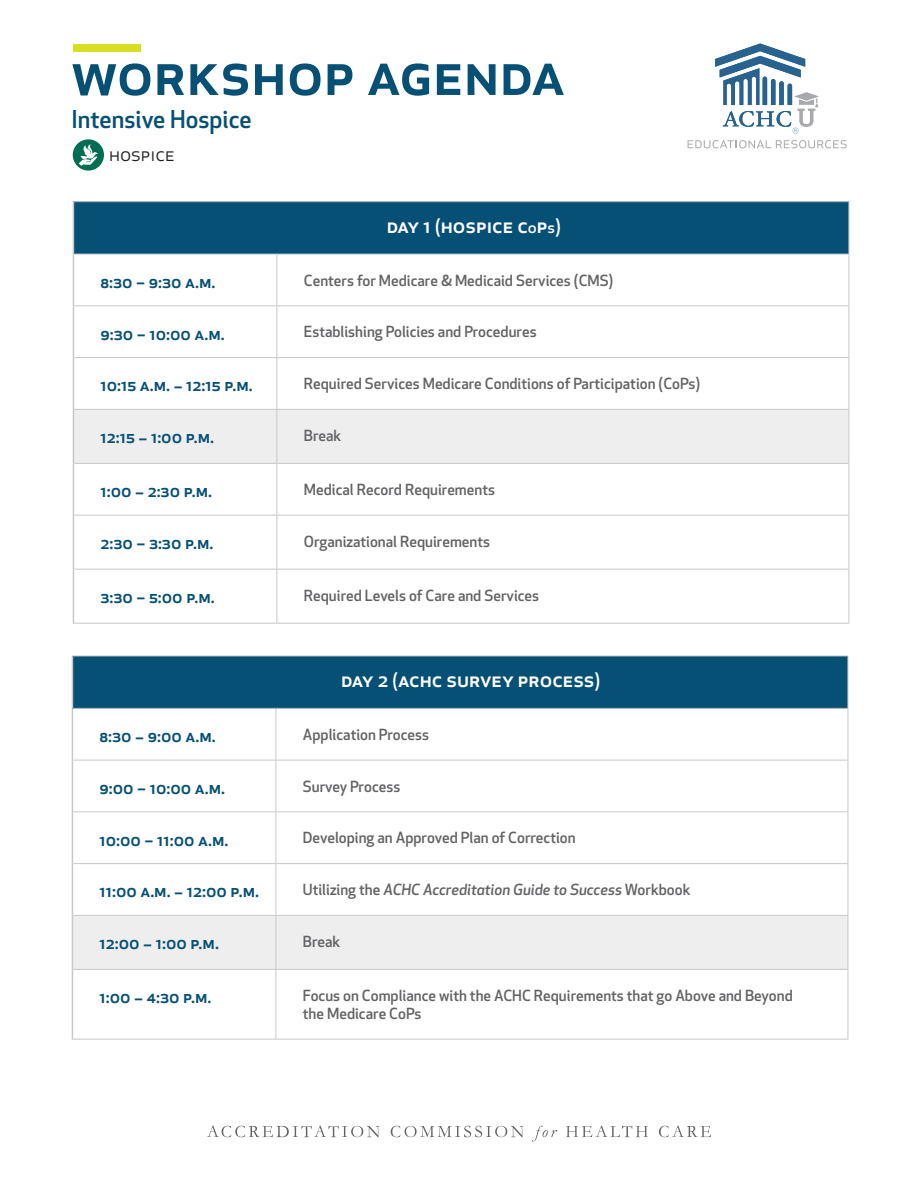
<style>
.page{position:relative;width:918px;height:1188px;background:#fff}
.page>*{position:absolute;margin:0;border:0;box-sizing:border-box;transform-origin:0 0}
.t1{font:500 61.5px "Apex New";color:#065075}
.t2{font:500 24px "Apex New";color:#065075}
.t3{font:500 21px "Apex New";color:#fff}
.t4{font:19.35px "Apex New";color:#231f20}
.t5{font:500 18px "Apex New";color:#065075}
.t6{font:500 15px/18px "Apex New";color:#636366}
.t7{font:italic 500 15px "Apex New";color:#636366}
.s1{font-size:18px}
.s2{font-size:15px}
.s3{font-style:normal}
</style>
<div class="page">
<div style="left:73px;top:202px;width:776px;height:52px;background:#065075"></div>
<div style="left:74px;top:410px;width:775px;height:53px;background:#eeeeef"></div>
<hr style="left:73px;top:202px;width:1px;height:52px;background:#c7c8ca">
<hr style="left:73px;top:254px;width:1px;height:52px;background:#c7c8ca">
<hr style="left:73px;top:306px;width:1px;height:52px;background:#c7c8ca">
<hr style="left:73px;top:358px;width:1px;height:51px;background:#c7c8ca">
<hr style="left:73px;top:409px;width:1px;height:54px;background:#c7c8ca">
<hr style="left:73px;top:463px;width:1px;height:52px;background:#c7c8ca">
<hr style="left:73px;top:515px;width:1px;height:54px;background:#c7c8ca">
<hr style="left:73px;top:569px;width:1px;height:54px;background:#c7c8ca">
<hr style="left:73px;top:201px;width:204px;height:1px;background:#c7c8ca">
<hr style="left:277px;top:201px;width:572px;height:1px;background:#c7c8ca">
<hr style="left:849px;top:202px;width:1px;height:52px;background:#c7c8ca">
<hr style="left:74px;top:254px;width:203px;height:1px;background:#c7c8ca">
<hr style="left:277px;top:254px;width:572px;height:1px;background:#c7c8ca">
<hr style="left:277px;top:254px;width:1px;height:51px;background:#c7c8ca">
<hr style="left:849px;top:254px;width:1px;height:51px;background:#c7c8ca">
<hr style="left:74px;top:305px;width:203px;height:1px;background:#c7c8ca">
<hr style="left:277px;top:305px;width:572px;height:1px;background:#c7c8ca">
<hr style="left:277px;top:306px;width:1px;height:51px;background:#c7c8ca">
<hr style="left:849px;top:306px;width:1px;height:51px;background:#c7c8ca">
<hr style="left:74px;top:357px;width:203px;height:1px;background:#c7c8ca">
<hr style="left:277px;top:357px;width:572px;height:1px;background:#c7c8ca">
<hr style="left:277px;top:358px;width:1px;height:51px;background:#c7c8ca">
<hr style="left:849px;top:358px;width:1px;height:51px;background:#c7c8ca">
<hr style="left:74px;top:409px;width:203px;height:1px;background:#c7c8ca">
<hr style="left:277px;top:409px;width:572px;height:1px;background:#c7c8ca">
<hr style="left:277px;top:410px;width:1px;height:53px;background:#c7c8ca">
<hr style="left:849px;top:410px;width:1px;height:53px;background:#c7c8ca">
<hr style="left:74px;top:463px;width:203px;height:1px;background:#c7c8ca">
<hr style="left:277px;top:463px;width:572px;height:1px;background:#c7c8ca">
<hr style="left:277px;top:464px;width:1px;height:51px;background:#c7c8ca">
<hr style="left:849px;top:464px;width:1px;height:51px;background:#c7c8ca">
<hr style="left:74px;top:515px;width:203px;height:1px;background:#c7c8ca">
<hr style="left:277px;top:515px;width:572px;height:1px;background:#c7c8ca">
<hr style="left:277px;top:516px;width:1px;height:53px;background:#c7c8ca">
<hr style="left:849px;top:516px;width:1px;height:53px;background:#c7c8ca">
<hr style="left:74px;top:569px;width:203px;height:1px;background:#c7c8ca">
<hr style="left:277px;top:569px;width:572px;height:1px;background:#c7c8ca">
<hr style="left:277px;top:570px;width:1px;height:53px;background:#c7c8ca">
<hr style="left:849px;top:570px;width:1px;height:53px;background:#c7c8ca">
<hr style="left:73px;top:623px;width:204px;height:1px;background:#c7c8ca">
<hr style="left:277px;top:623px;width:572px;height:1px;background:#c7c8ca">
<svg style="left:715px;top:44px;width:104px;height:90px"></svg>
<svg style="left:688px;top:140px;width:159px;height:8px"></svg>
<svg style="left:207px;top:1125px;width:173px;height:12px"></svg>
<svg style="left:391px;top:1126px;width:133px;height:11px"></svg>
<svg style="left:532px;top:1126px;width:25px;height:16px"></svg>
<svg style="left:566px;top:1125px;width:82px;height:12px"></svg>
<svg style="left:659px;top:1125px;width:52px;height:12px"></svg>
<div style="left:73px;top:45px;width:68px;height:7px;background:#d6df21"></div>
<div style="left:72px;top:656px;width:776px;height:52px;background:#065075"></div>
<div style="left:73px;top:916px;width:775px;height:53px;background:#eeeeef"></div>
<hr style="left:72px;top:656px;width:1px;height:52px;background:#c7c8ca">
<hr style="left:72px;top:708px;width:1px;height:52px;background:#c7c8ca">
<hr style="left:72px;top:760px;width:1px;height:52px;background:#c7c8ca">
<hr style="left:72px;top:812px;width:1px;height:52px;background:#c7c8ca">
<hr style="left:72px;top:864px;width:1px;height:51px;background:#c7c8ca">
<hr style="left:72px;top:915px;width:1px;height:54px;background:#c7c8ca">
<hr style="left:72px;top:969px;width:1px;height:70px;background:#c7c8ca">
<hr style="left:72px;top:656px;width:204px;height:1px;background:#c7c8ca">
<hr style="left:276px;top:656px;width:572px;height:1px;background:#c7c8ca">
<hr style="left:848px;top:656px;width:1px;height:52px;background:#c7c8ca">
<hr style="left:73px;top:708px;width:203px;height:1px;background:#c7c8ca">
<hr style="left:276px;top:708px;width:572px;height:1px;background:#c7c8ca">
<hr style="left:276px;top:709px;width:1px;height:51px;background:#c7c8ca">
<hr style="left:848px;top:709px;width:1px;height:51px;background:#c7c8ca">
<hr style="left:73px;top:760px;width:203px;height:1px;background:#c7c8ca">
<hr style="left:276px;top:760px;width:572px;height:1px;background:#c7c8ca">
<hr style="left:276px;top:760px;width:1px;height:51px;background:#c7c8ca">
<hr style="left:848px;top:760px;width:1px;height:51px;background:#c7c8ca">
<hr style="left:73px;top:811px;width:203px;height:1px;background:#c7c8ca">
<hr style="left:276px;top:811px;width:572px;height:1px;background:#c7c8ca">
<hr style="left:276px;top:812px;width:1px;height:51px;background:#c7c8ca">
<hr style="left:848px;top:812px;width:1px;height:51px;background:#c7c8ca">
<hr style="left:73px;top:863px;width:203px;height:1px;background:#c7c8ca">
<hr style="left:276px;top:863px;width:572px;height:1px;background:#c7c8ca">
<hr style="left:276px;top:864px;width:1px;height:51px;background:#c7c8ca">
<hr style="left:848px;top:864px;width:1px;height:51px;background:#c7c8ca">
<hr style="left:73px;top:915px;width:203px;height:1px;background:#c7c8ca">
<hr style="left:276px;top:915px;width:572px;height:1px;background:#c7c8ca">
<hr style="left:276px;top:916px;width:1px;height:53px;background:#c7c8ca">
<hr style="left:848px;top:916px;width:1px;height:53px;background:#c7c8ca">
<hr style="left:73px;top:969px;width:203px;height:1px;background:#c7c8ca">
<hr style="left:276px;top:969px;width:572px;height:1px;background:#c7c8ca">
<hr style="left:276px;top:970px;width:1px;height:69px;background:#c7c8ca">
<hr style="left:848px;top:970px;width:1px;height:69px;background:#c7c8ca">
<hr style="left:72px;top:1039px;width:204px;height:1px;background:#c7c8ca">
<hr style="left:276px;top:1039px;width:572px;height:1px;background:#c7c8ca">
<div style="left:73px;top:139px;width:31px;height:32px;background:#006e51;border-radius:50%"></div>
<svg style="left:79px;top:144px;width:19px;height:22px"></svg>
<p class="t1" style="left:71px;top:31px;width:495px">workshop agenda</p>
<p class="t2" style="left:71px;top:103px;width:182px">Intensive Hospice</p>
<p class="t4" style="left:109px;top:142px;width:67px">hospice</p>
<p class="t3" style="left:387px;top:211px;width:176px">day 1 <span class="s1">(</span>hospice c<span class="s2">o</span>p<span class="s2">s</span><span class="s1">)</span></p>
<p class="t5" style="left:100px;top:269px;width:116px">8:30 – 9:30 a.m.</p>
<p class="t6" style="left:304px;top:271px;width:311px">Centers for Medicare &amp; Medicaid Services (CMS)</p>
<p class="t5" style="left:100px;top:321px;width:126px">9:30 – 10:00 a.m.</p>
<p class="t6" style="left:304px;top:323px;width:234px">Establishing Policies and Procedures</p>
<p class="t5" style="left:100px;top:373px;width:154px">10:15 a.m. – 12:15 p.m.</p>
<p class="t6" style="left:304px;top:374px;width:398px">Required Services Medicare Conditions of Participation (CoPs)</p>
<p class="t5" style="left:100px;top:424px;width:115px">12:15 – 1:00 p.m.</p>
<p class="t6" style="left:304px;top:426px;width:39px">Break</p>
<p class="t5" style="left:100px;top:479px;width:113px">1:00 – 2:30 p.m.</p>
<p class="t6" style="left:304px;top:480px;width:193px">Medical Record Requirements</p>
<p class="t5" style="left:100px;top:530px;width:115px">2:30 – 3:30 p.m.</p>
<p class="t6" style="left:304px;top:532px;width:188px">Organizational Requirements</p>
<p class="t5" style="left:100px;top:584px;width:116px">3:30 – 5:00 p.m.</p>
<p class="t6" style="left:304px;top:586px;width:237px">Required Levels of Care and Services</p>
<p class="t3" style="left:341px;top:666px;width:261px">day 2 <span class="s1">(</span>achc survey process<span class="s1">)</span></p>
<p class="t5" style="left:99px;top:723px;width:118px">8:30 – 9:00 a.m.</p>
<p class="t6" style="left:303px;top:725px;width:128px">Application Process</p>
<p class="t5" style="left:99px;top:775px;width:127px">9:00 – 10:00 a.m.</p>
<p class="t6" style="left:303px;top:777px;width:99px">Survey Process</p>
<p class="t5" style="left:99px;top:827px;width:130px">10:00 – 11:00 a.m.</p>
<p class="t6" style="left:303px;top:829px;width:274px">Developing an Approved Plan of Correction</p>
<p class="t5" style="left:99px;top:879px;width:161px">11:00 a.m. – 12:00 p.m.</p>
<p class="t7" style="left:303px;top:880px;width:389px"><span class="s3">Utilizing the</span> ACHC Accreditation Guide to Success <span class="s3">Workbook</span></p>
<p class="t5" style="left:99px;top:930px;width:121px">12:00 – 1:00 p.m.</p>
<p class="t6" style="left:303px;top:932px;width:39px">Break</p>
<p class="t5" style="left:99px;top:985px;width:114px">1:00 – 4:30 p.m.</p>
<p class="t6" style="left:303px;top:986px;width:491px">Focus on Compliance with the ACHC Requirements that go Above and Beyond the Medicare CoPs</p>
</div>
